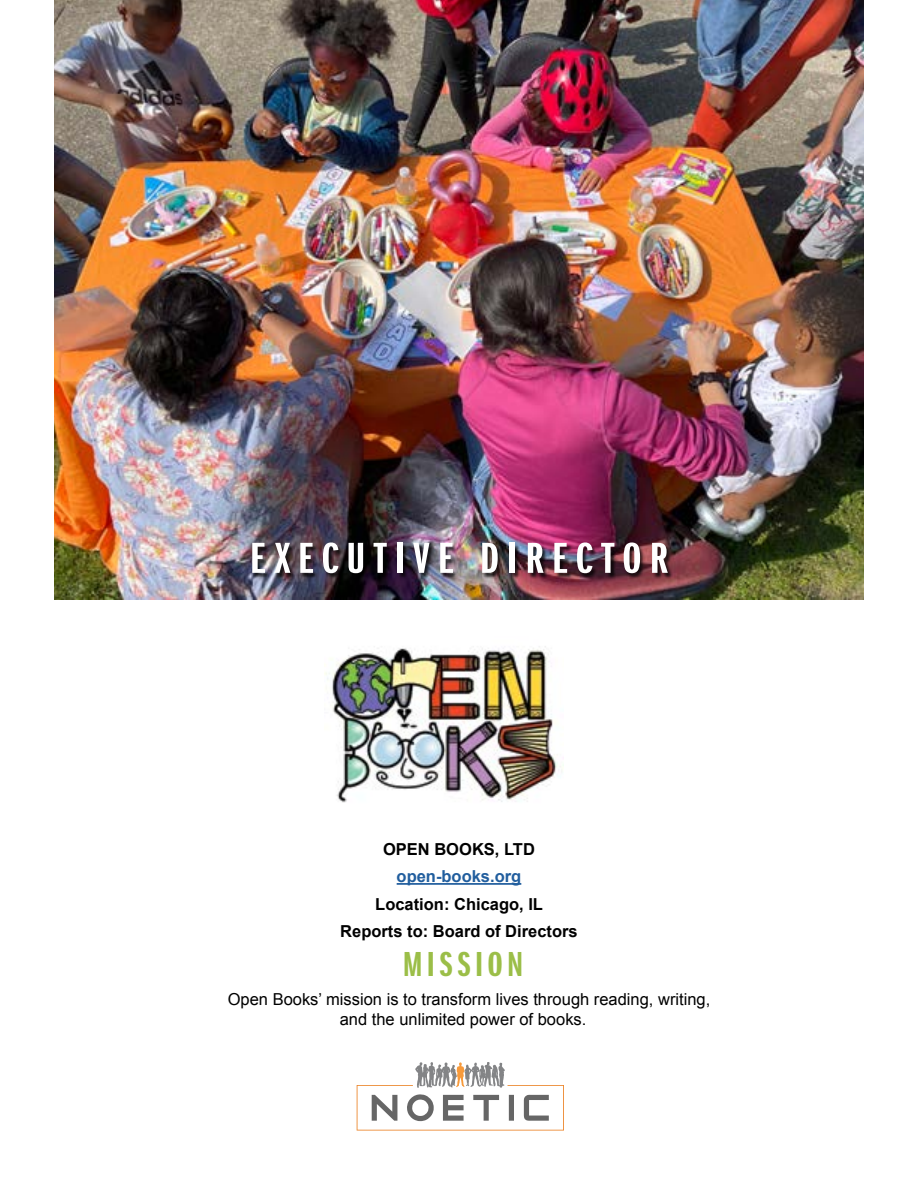
<style>
.page{position:relative;width:918px;height:1188px;background:#fff}
.page>*{position:absolute;margin:0;border:0;box-sizing:border-box;transform-origin:0 0}
.t1{font:45px "Franklin Gothic URW Ext Com D Dem";letter-spacing:.15em;color:#fff;scale:1.2 1}
.t2{font:36px "Franklin Gothic URW Ext Com D Dem";letter-spacing:.1em;color:#9bbe48;scale:1.2 1}
.t3{font:16.5px/19.8px "Arial";color:#000}
.t4{font:700 16.5px/27.5px "Arial";color:#000;text-align:center}
.t5{font:700 16.5px "Arial";color:#215e9e}
</style>
<div class="page">
<img style="left:54px;top:0;width:810px;height:600px">
<div style="left:253px;top:543px;width:420px;height:36px;background:#000;opacity:.75"></div>
<hr style="left:397px;top:883px;width:124px;height:2px;background:#215e9e">
<svg style="left:357px;top:1062px;width:207px;height:69px"></svg>
<img style="left:324px;top:646px;width:238px;height:157px">
<h1 class="t1" style="left:250px;top:534px;width:350px">EXECUTIVE DIRECTOR</h1>
<p class="t4" style="left:383px;top:836px;width:153px">OPEN BOOKS, LTD</p>
<p class="t5" style="left:397px;top:866px;width:126px">open-books.org</p>
<p class="t4" style="left:340px;top:891px;width:239px">Location: Chicago, IL<br>Reports to: Board of Directors</p>
<h2 class="t2" style="left:403px;top:944px;width:102px">MISSION</h2>
<p class="t3" style="left:340px;top:989px;width:372px;text-indent:-112px">Open Books’ mission is to transform lives through reading, writing, and the unlimited power of books.</p>
</div>
